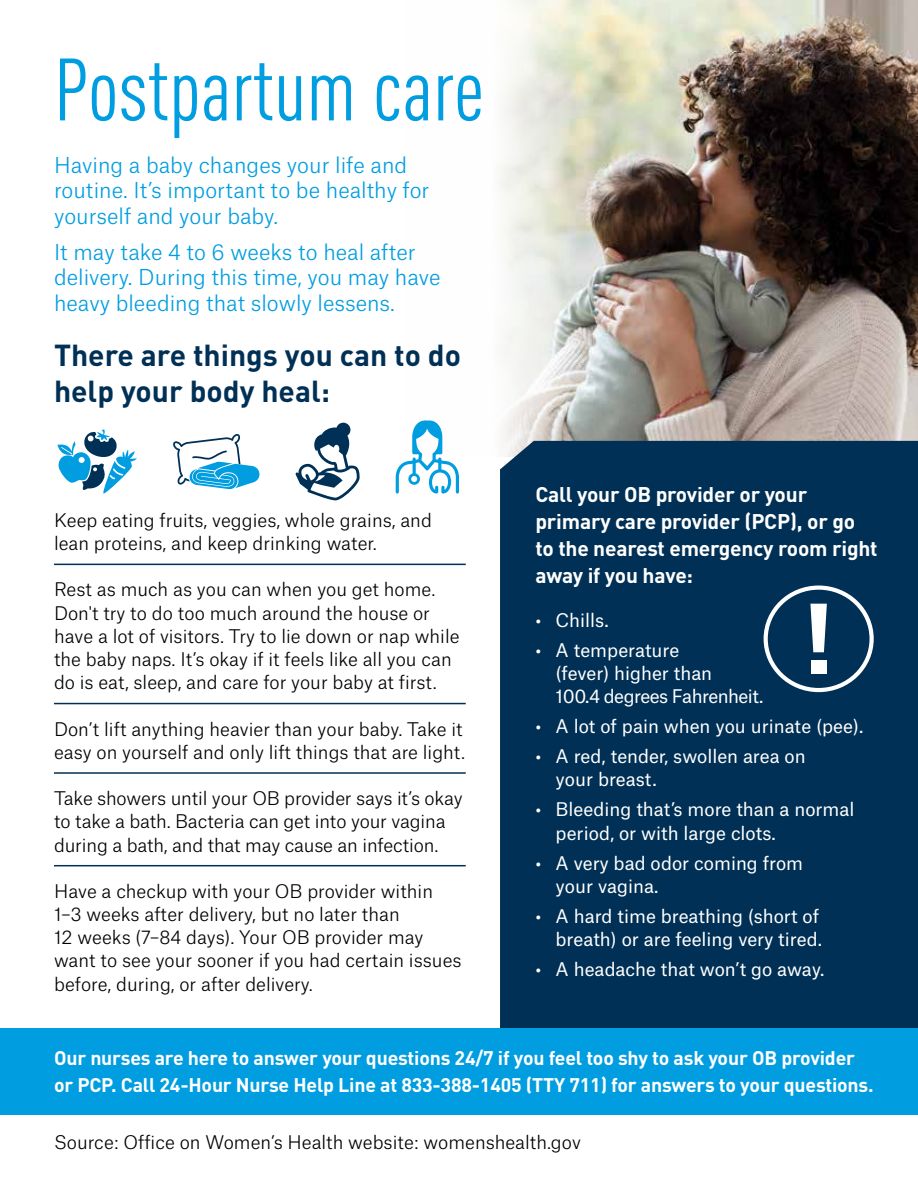
<style>
.page{position:relative;width:918px;height:1188px;background:#fff}
.page>*{position:absolute;margin:0;border:0;box-sizing:border-box;transform-origin:0 0}
.t1{font:condensed 86.85px "DINOT";color:#009de1}
.t2{font:700 30px/36px "DINOT";color:#003055}
.t3{font:300 21px/25.5px "Atlas Grotesk";color:#009de1}
.t4{font:700 21px "DINOT";letter-spacing:-.01em;color:#fff}
.t5{font:700 19.5px/27px "DINOT";letter-spacing:-.01em;color:#fff}
.t6{font:300 18px/23.2px "Atlas Grotesk";color:#000}
.t7{font:18px/23.2px "Atlas Grotesk";color:#fff}
</style>
<div class="page">
<hr style="left:54px;top:865px;width:412px;height:1px;background:#003055">
<hr style="left:54px;top:772px;width:412px;height:2px;background:#003055">
<hr style="left:54px;top:703px;width:412px;height:1px;background:#003055">
<hr style="left:54px;top:564px;width:412px;height:1px;background:#003055">
<svg style="left:57px;top:430px;width:80px;height:64px"></svg>
<svg style="left:173px;top:434px;width:86px;height:55px"></svg>
<img style="left:500px;top:0;width:418px;height:441px">
<div style="left:500px;top:441px;width:418px;height:587px;background:#003055"></div>
<div style="left:0;top:1028px;width:918px;height:87px;background:#009de1"></div>
<svg style="left:810px;top:604px;width:17px;height:48px"></svg>
<div style="left:811px;top:660px;width:15px;height:14px;background:#fff"></div>
<svg style="left:296px;top:423px;width:64px;height:77px"></svg>
<svg style="left:396px;top:420px;width:63px;height:74px"></svg>
<div style="left:764px;top:586px;width:110px;height:106px;border:4px solid #fff;border-radius:50%"></div>
<h2 class="t1" style="left:54px;top:39px;width:432px">Postpartum care</h2>
<p class="t3" style="left:54px;top:150px;width:377px">Having a baby changes your life and routine. It’s important to be healthy for yourself and your baby.</p>
<p class="t3" style="left:54px;top:237px;width:388px">It may take 4 to 6 weeks to heal after delivery. During this time, you may have heavy bleeding that slowly lessens.</p>
<p class="t2" style="left:54px;top:337px;width:409px">There are things you can to do help your body heal:</p>
<p class="t4" style="left:535px;top:481px;width:273px">Call your OB provider or your</p>
<p class="t6" style="left:54px;top:507px;width:379px">Keep eating fruits, veggies, whole grains, and</p>
<p class="t4" style="left:535px;top:508px;width:321px">primary care provider (PCP), or go</p>
<p class="t6" style="left:54px;top:530px;width:324px">lean proteins, and keep drinking water.</p>
<p class="t4" style="left:535px;top:535px;width:344px">to the nearest emergency room right</p>
<p class="t6" style="left:54px;top:576px;width:407px">Rest as much as you can when you get home.<br>Don't try to do too much around the house or have a lot of visitors. Try to lie down or nap while the baby naps. It’s okay if it feels like all you can do is eat, sleep, and care for your baby at first.</p>
<p class="t6" style="left:54px;top:715px;width:413px">Don’t lift anything heavier than your baby. Take it easy on yourself and only lift things that are light.</p>
<p class="t6" style="left:54px;top:785px;width:410px">Take showers until your OB provider says it’s okay to take a bath. Bacteria can get into your vagina during a bath, and that may cause an infection.</p>
<p class="t6" style="left:54px;top:878px;width:409px">Have a checkup with your OB provider within 1–3 weeks after delivery, but no later than<br>12 weeks (7–84 days). Your OB provider may want to see your sooner if you had certain issues before, during, or after delivery.</p>
<p class="t4" style="left:535px;top:562px;width:159px">away if you have:</p>
<p class="t7" style="left:535px;top:606px;width:75px">• Chills.</p>
<p class="t7" style="left:556px;top:636px;width:209px;text-indent:-20px">• A temperature<br>(fever) higher than<br>100.4 degrees Fahrenheit.</p>
<p class="t7" style="left:535px;top:713px;width:330px">• A lot of pain when you urinate (pee).</p>
<p class="t7" style="left:556px;top:743px;width:252px;text-indent:-20px">• A red, tender, swollen area on your breast.</p>
<p class="t7" style="left:556px;top:796px;width:300px;text-indent:-20px">• Bleeding that’s more than a normal period, or with large clots.</p>
<p class="t7" style="left:556px;top:849px;width:249px;text-indent:-20px">• A very bad odor coming from your vagina.</p>
<p class="t7" style="left:535px;top:902px;width:288px;text-align:right">• A hard time breathing (short of breath) or are feeling very tired.</p>
<p class="t7" style="left:535px;top:956px;width:290px">• A headache that won’t go away.</p>
<p class="t5" style="left:54px;top:1044px;width:821px">Our nurses are here to answer your questions 24/7 if you feel too shy to ask your OB provider or PCP. Call 24-Hour Nurse Help Line at 833-388-1405 (TTY 711) for answers to your questions.</p>
<p class="t6" style="left:54px;top:1129px;width:528px">Source: Office on Women’s Health website: womenshealth.gov</p>
</div>
